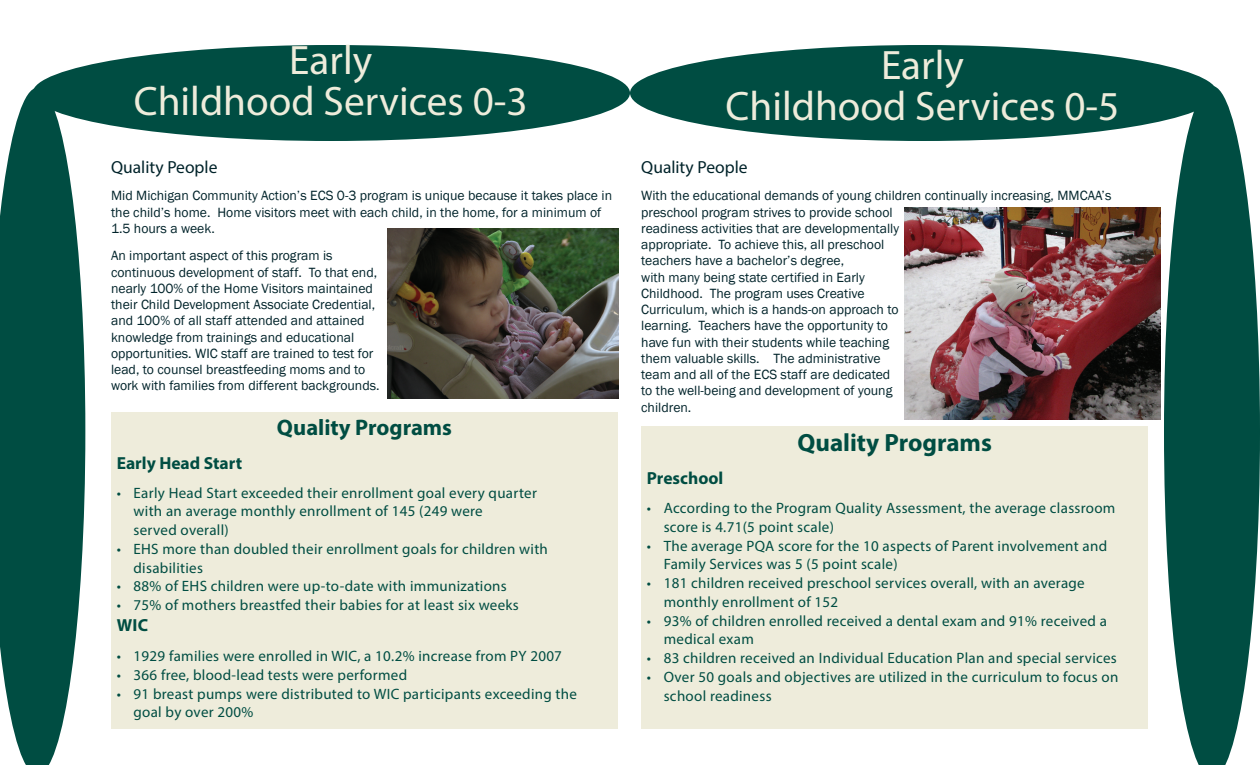
<style>
.page{position:relative;width:1260px;height:765px;background:#fff}
.page>*{position:absolute;margin:0;border:0;box-sizing:border-box;transform-origin:0 0}
.Page_Title{font:41.25px/41.2px "Myriad Pro";color:#eeecdb;text-align:center}
.Sidebar_Head{font:700 25px "Myriad Pro";color:#004d42}
.Sidebar_Head-2{font:700 22.5px "Myriad Pro";color:#004d42}
.Subheading_in-text{font:17.5px "Myriad Pro";color:#00232a}
.Sidebar_Head-3{font:700 17.5px "Myriad Pro";color:#004d42}
.Sidebar_body{font:700 17.5px "Myriad Pro";color:#004d42}
.t1{font:15px/18.8px "Myriad Pro";letter-spacing:.02em;color:#004d42}
.Body{font:13.75px/16.2px "Franklin Gothic";color:#00232a}
</style>
<div class="page">
<img style="left:387px;top:228px;width:232px;height:170px">
<div style="left:111px;top:412px;width:507px;height:317px;background:#eeecdb"></div>
<div style="left:641px;top:426px;width:507px;height:303px;background:#eeecdb"></div>
<img style="left:905px;top:207px;width:255px;height:212px">
<div style="left:33px;top:45px;width:597px;height:96px;background:#004d42;border-radius:50%"></div>
<svg style="left:0;top:88px;width:85px;height:677px;fill:#004d42"></svg>
<div style="left:630px;top:45px;width:587px;height:96px;background:#004d42;border-radius:50%"></div>
<svg style="left:1164px;top:86px;width:96px;height:679px;fill:#004d42"></svg>
<p class="Page_Title" style="left:134px;top:39px;width:395px">Early<br>Childhood Services 0-3</p>
<p class="Page_Title" style="left:726px;top:43px;width:395px">Early<br>Childhood Services 0-5</p>
<p class="Subheading_in-text" style="left:111px;top:156px;width:108px">Quality People</p>
<p class="Body" style="left:111px;top:188px;width:503px">Mid Michigan Community Action’s ECS 0-3 program is unique because it takes place in the child’s home. Home visitors meet with each child, in the home, for a minimum of<br>1.5 hours a week.</p>
<p class="Body" style="left:111px;top:248px;width:270px">An important aspect of this program is continuous development of staff. To that end, nearly 100% of the Home Visitors maintained their Child Development Associate Credential, and 100% of all staff attended and attained knowledge from trainings and educational opportunities. WIC staff are trained to test for lead, to counsel breastfeeding moms and to work with families from different backgrounds.</p>
<p class="Sidebar_Head-2" style="left:277px;top:413px;width:177px">Quality Programs</p>
<p class="Sidebar_Head-3" style="left:117px;top:451px;width:127px">Early Head Start</p>
<p class="t1" style="left:134px;top:483px;width:405px;text-indent:-17px">• Early Head Start exceeded their enrollment goal every quarter with an average monthly enrollment of 145 (249 were<br>served overall)</p>
<p class="t1" style="left:134px;top:539px;width:416px;text-indent:-17px">• EHS more than doubled their enrollment goals for children with disabilities</p>
<p class="t1" style="left:117px;top:577px;width:392px">• 88% of EHS children were up-to-date with immunizations</p>
<p class="t1" style="left:117px;top:595px;width:404px">• 75% of mothers breastfed their babies for at least six weeks</p>
<p class="Sidebar_body" style="left:117px;top:614px;width:33px">WIC</p>
<p class="t1" style="left:117px;top:646px;width:447px">• 1929 families were enrolled in WIC, a 10.2% increase from PY 2007</p>
<p class="t1" style="left:117px;top:665px;width:292px">• 366 free, blood-lead tests were performed</p>
<p class="t1" style="left:134px;top:684px;width:445px;text-indent:-17px">• 91 breast pumps were distributed to WIC participants exceeding the goal by over 200%</p>
<p class="Subheading_in-text" style="left:641px;top:156px;width:108px">Quality People</p>
<p class="Body" style="left:641px;top:188px;width:472px">With the educational demands of young children continually increasing, MMCAA’s preschool program strives to provide school<br>readiness activities that are developmentally<br>appropriate. To achieve this, all preschool<br>teachers have a bachelor’s degree,<br>with many being state certified in Early<br>Childhood. The program uses Creative<br>Curriculum, which is a hands-on approach to<br>learning. Teachers have the opportunity to<br>have fun with their students while teaching<br>them valuable skills. The administrative<br>team and all of the ECS staff are dedicated<br>to the well-being and development of young<br>children.</p>
<p class="Sidebar_Head" style="left:797px;top:426px;width:196px">Quality Programs</p>
<p class="Sidebar_Head-3" style="left:647px;top:467px;width:78px">Preschool</p>
<p class="t1" style="left:664px;top:498px;width:453px;text-indent:-17px">• According to the Program Quality Assessment, the average classroom score is 4.71(5 point scale)</p>
<p class="t1" style="left:664px;top:536px;width:445px;text-indent:-17px">• The average PQA score for the 10 aspects of Parent involvement and<br>Family Services was 5 (5 point scale)</p>
<p class="t1" style="left:664px;top:573px;width:423px;text-indent:-17px">• 181 children received preschool services overall, with an average monthly enrollment of 152</p>
<p class="t1" style="left:664px;top:611px;width:445px;text-indent:-17px">• 93% of children enrolled received a dental exam and 91% received a medical exam</p>
<p class="t1" style="left:647px;top:648px;width:472px">• 83 children received an Individual Education Plan and special services</p>
<p class="t1" style="left:664px;top:667px;width:456px;text-indent:-17px">• Over 50 goals and objectives are utilized in the curriculum to focus on school readiness</p>
</div>
